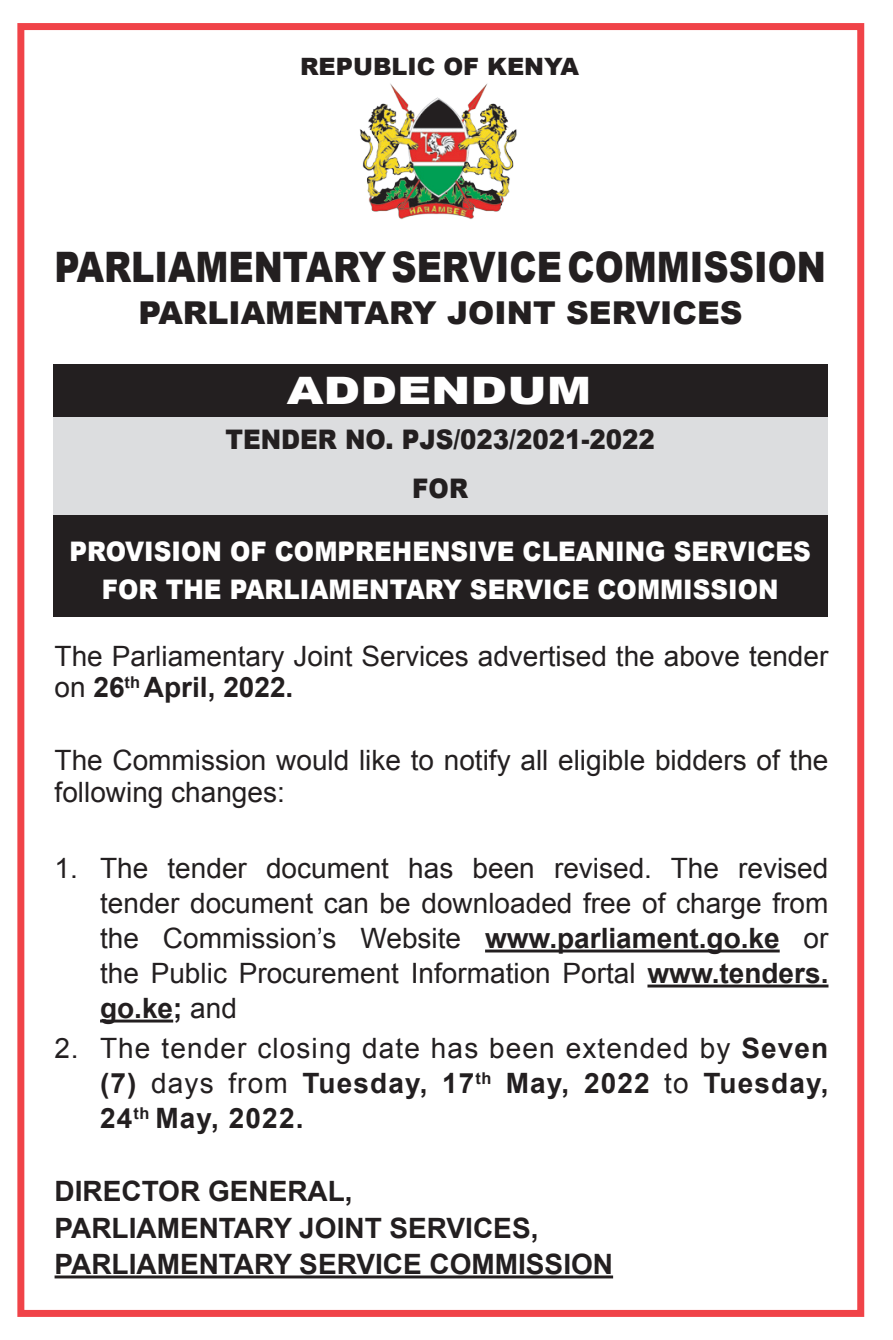
<style>
.page{position:relative;width:893px;height:1340px;background:#fff}
.page>*{position:absolute;margin:0;border:0;box-sizing:border-box;transform-origin:0 0}
.t1{font:900 42px "Arial";color:#231f20;scale:.83 1}
.t2{font:900 37.8px "Arial";color:#fff;scale:1.25 1}
.t3{font:900 31.5px "Arial";color:#231f20}
.t4{font:28px/35px "Arial";color:#231f20}
.t5{font:700 28px/36.4px "Arial";color:#231f20}
.t6{font:900 26.95px/38.5px "Arial";color:#fff;text-align:center;scale:.91 1}
.t7{font:900 26.95px/49px "Arial";color:#231f20;text-align:center;scale:.91 1}
.t8{font:900 23.8px "Arial";color:#231f20}
.s1{font-weight:700}
</style>
<div class="page">
<div style="left:53px;top:508px;width:775px;height:108px;background:#231f20"></div>
<div style="left:53px;top:416px;width:775px;height:99px;background:#dcdddf"></div>
<div style="left:17px;top:23px;width:847px;height:1293px;border:7px solid #ee1d23"></div>
<img style="left:359px;top:83px;width:158px;height:136px">
<div style="left:53px;top:364px;width:775px;height:52px;background:#231f20"></div>
<hr style="left:485px;top:949px;width:295px;height:3px;background:#231f20">
<hr style="left:647px;top:984px;width:181px;height:3px;background:#231f20">
<hr style="left:100px;top:1019px;width:73px;height:3px;background:#231f20">
<hr style="left:55px;top:1275px;width:558px;height:3px;background:#231f20">
<p class="t8" style="left:300px;top:49px;width:281px">REPUBLIC OF KENYA</p>
<h1 class="t1" style="left:54px;top:237px;width:931px">PARLIAMENTARY SERVICE COMMISSION</h1>
<p class="t3" style="left:138px;top:290px;width:606px">PARLIAMENTARY JOINT SERVICES</p>
<h2 class="t2" style="left:287px;top:363px;width:245px">ADDENDUM</h2>
<p class="t7" style="left:225px;top:414px;width:474px">TENDER NO. PJS/023/2021-2022<br>FOR</p>
<p class="t6" style="left:70px;top:531px;width:816px">PROVISION OF COMPREHENSIVE CLEANING SERVICES<br>FOR THE PARLIAMENTARY SERVICE COMMISSION</p>
<p class="t4" style="left:55px;top:640px;width:775px;line-height:31.5px">The Parliamentary Joint Services advertised the above tender on <span class="s1">26</span><sup>th</sup> <span class="s1">April, 2022.</span></p>
<p class="t4" style="left:55px;top:744px;width:775px;line-height:31.5px">The Commission would like to notify all eligible bidders of the following changes:</p>
<p class="t4" style="left:100px;top:851px;width:730px;text-align:justify;text-indent:-46px">1. The tender document has been revised. The revised tender document can be downloaded free of charge from the Commission’s Website <span class="s1">www.parliament.go.ke</span> or the Public Procurement Information Portal <span class="s1">www.tenders. go.ke;</span> and</p>
<p class="t4" style="left:100px;top:1031px;width:730px;text-align:justify;text-indent:-46px">2. The tender closing date has been extended by <span class="s1">Seven (7)</span> days from <span class="s1">Tuesday, 17</span><sup>th</sup> <span class="s1">May, 2022</span> to <span class="s1">Tuesday, 24</span><sup>th</sup> <span class="s1">May, 2022.</span></p>
<p class="t5" style="left:55px;top:1173px;width:560px">DIRECTOR GENERAL,<br>PARLIAMENTARY JOINT SERVICES,<br>PARLIAMENTARY SERVICE COMMISSION</p>
</div>
